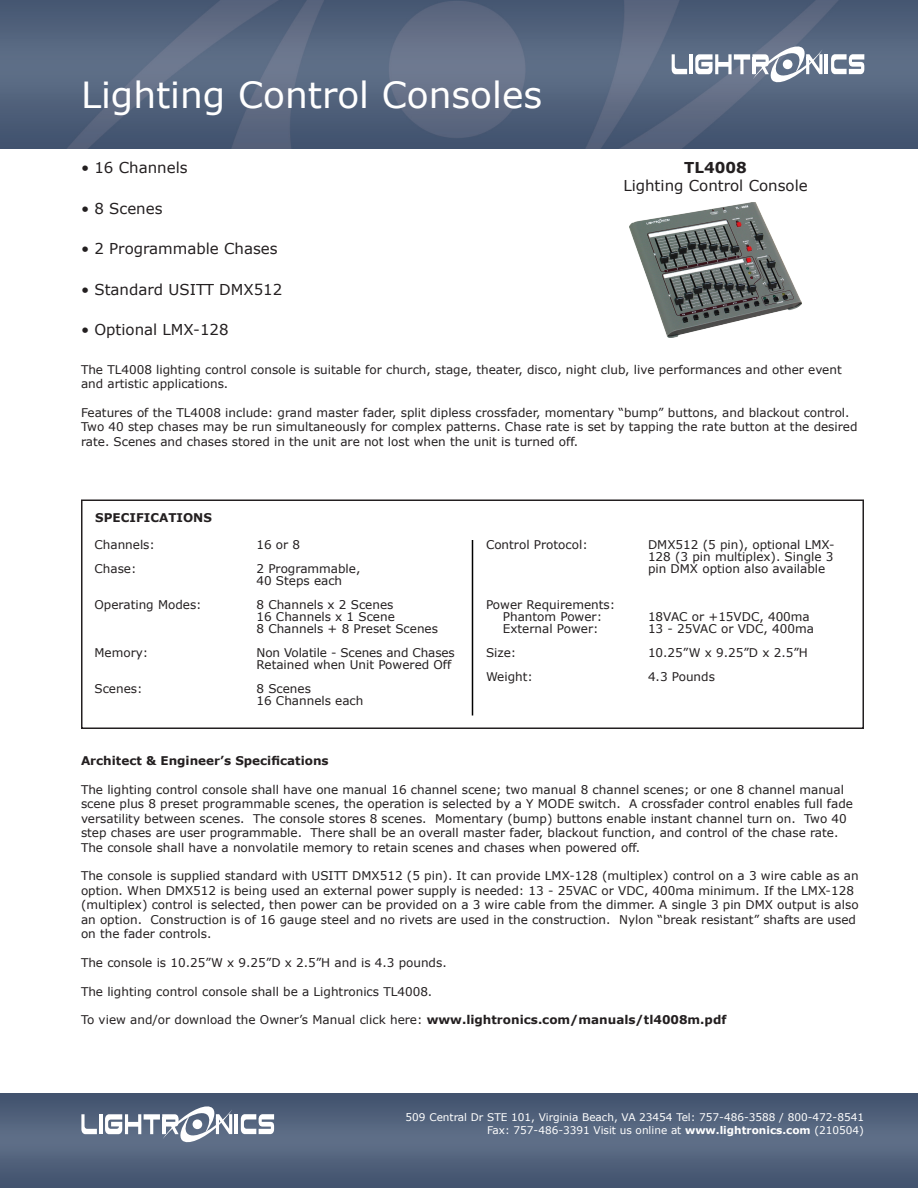
<style>
.page{position:relative;width:918px;height:1188px;background:#fff}
.page>*{position:absolute;margin:0;border:0;box-sizing:border-box;transform-origin:0 0}
.t1{font:36px "Verdana";color:#fff}
.t2{font:15px "Verdana";color:#231f20}
.t3{font:700 15px "Verdana";color:#231f20}
.t4{font:12px/14.4px "Verdana";color:#231f20}
.t5{font:700 12px "Verdana";color:#231f20}
.t6{font:10.5px "Verdana";color:#fff}
.s1{font-weight:700}
</style>
<div class="page">
<img style="left:0;top:0;width:918px;height:148px">
<img style="left:0;top:1093px;width:918px;height:95px">
<div style="left:81px;top:500px;width:783px;height:229px;border:2px solid #231f20"></div>
<hr style="left:472px;top:540px;width:1px;height:176px;background:#000">
<svg style="left:672px;top:54px;width:15px;height:20px"></svg>
<hr style="left:689px;top:54px;width:4px;height:20px;background:#fff">
<svg style="left:695px;top:44px;width:128px;height:41px"></svg>
<hr style="left:752px;top:58px;width:4px;height:16px;background:#fff">
<hr style="left:825px;top:54px;width:3px;height:20px;background:#fff">
<svg style="left:831px;top:54px;width:33px;height:20px"></svg>
<svg style="left:81px;top:1114px;width:16px;height:20px"></svg>
<hr style="left:99px;top:1114px;width:3px;height:20px;background:#fff">
<svg style="left:105px;top:1104px;width:127px;height:40px"></svg>
<hr style="left:162px;top:1118px;width:3px;height:16px;background:#fff">
<hr style="left:235px;top:1114px;width:3px;height:20px;background:#fff">
<svg style="left:241px;top:1114px;width:33px;height:20px"></svg>
<img style="left:630px;top:202px;width:171px;height:136px">
<p class="t1" style="left:81px;top:70px;width:463px">Lighting Control Consoles</p>
<p class="t2" style="left:81px;top:158px;width:108px">• 16 Channels</p>
<p class="t2" style="left:81px;top:198px;width:83px">• 8 Scenes</p>
<p class="t2" style="left:81px;top:239px;width:198px">• 2 Programmable Chases</p>
<p class="t2" style="left:81px;top:279px;width:203px">• Standard USITT DMX512</p>
<p class="t2" style="left:81px;top:320px;width:149px">• Optional LMX-128</p>
<p class="t3" style="left:684px;top:157px;width:64px">TL4008</p>
<p class="t2" style="left:623px;top:176px;width:186px">Lighting Control Console</p>
<p class="t4" style="left:81px;top:362px;width:762px">The TL4008 lighting control console is suitable for church, stage, theater, disco, night club, live performances and other event and artistic applications.</p>
<p class="t4" style="left:81px;top:405px;width:778px">Features of the TL4008 include: grand master fader, split dipless crossfader, momentary “bump” buttons, and blackout control.<br>Two 40 step chases may be run simultaneously for complex patterns. Chase rate is set by tapping the rate button at the desired rate. Scenes and chases stored in the unit are not lost when the unit is turned off.</p>
<p class="t5" style="left:95px;top:509px;width:118px">SPECIFICATIONS</p>
<p class="t4" style="left:94px;top:537px;width:62px">Channels:</p>
<p class="t4" style="left:256px;top:537px;width:45px">16 or 8</p>
<p class="t4" style="left:94px;top:561px;width:44px">Chase:</p>
<p class="t4" style="left:256px;top:561px;width:105px">2 Programmable,</p>
<p class="t4" style="left:256px;top:573px;width:87px">40 Steps each</p>
<p class="t4" style="left:94px;top:597px;width:109px">Operating Modes:</p>
<p class="t4" style="left:256px;top:597px;width:138px">8 Channels x 2 Scenes</p>
<p class="t4" style="left:256px;top:609px;width:140px">16 Channels x 1 Scene</p>
<p class="t4" style="left:256px;top:621px;width:183px">8 Channels + 8 Preset Scenes</p>
<p class="t4" style="left:94px;top:645px;width:55px">Memory:</p>
<p class="t4" style="left:256px;top:647px;width:200px;line-height:12px">Non Volatile - Scenes and Chases<br>Retained when Unit Powered Off</p>
<p class="t4" style="left:94px;top:681px;width:50px">Scenes:</p>
<p class="t4" style="left:256px;top:681px;width:56px">8 Scenes</p>
<p class="t4" style="left:256px;top:693px;width:108px">16 Channels each</p>
<p class="t4" style="left:486px;top:537px;width:103px">Control Protocol:</p>
<p class="t4" style="left:648px;top:539px;width:188px;line-height:12px;text-align:justify">DMX512 (5 pin), optional LMX-128 (3 pin multiplex). Single 3 pin DMX option also available</p>
<p class="t4" style="left:486px;top:597px;width:131px">Power Requirements:</p>
<p class="t4" style="left:503px;top:609px;width:101px">Phantom Power:</p>
<p class="t4" style="left:648px;top:609px;width:163px">18VAC or +15VDC, 400ma</p>
<p class="t4" style="left:503px;top:621px;width:97px">External Power:</p>
<p class="t4" style="left:648px;top:621px;width:167px">13 - 25VAC or VDC, 400ma</p>
<p class="t4" style="left:486px;top:645px;width:32px">Size:</p>
<p class="t4" style="left:648px;top:645px;width:161px">10.25”W x 9.25”D x 2.5”H</p>
<p class="t4" style="left:486px;top:669px;width:48px">Weight:</p>
<p class="t4" style="left:648px;top:669px;width:68px">4.3 Pounds</p>
<p class="t5" style="left:81px;top:752px;width:249px">Architect &amp; Engineer’s Specifications</p>
<p class="t4" style="left:81px;top:782px;width:774px">The lighting control console shall have one manual 16 channel scene; two manual 8 channel scenes; or one 8 channel manual scene plus 8 preset programmable scenes, the operation is selected by a Y MODE switch. A crossfader control enables full fade versatility between scenes. The console stores 8 scenes. Momentary (bump) buttons enable instant channel turn on. Two 40 step chases are user programmable. There shall be an overall master fader, blackout function, and control of the chase rate.<br>The console shall have a nonvolatile memory to retain scenes and chases when powered off.</p>
<p class="t4" style="left:81px;top:869px;width:779px">The console is supplied standard with USITT DMX512 (5 pin). It can provide LMX-128 (multiplex) control on a 3 wire cable as an option. When DMX512 is being used an external power supply is needed: 13 - 25VAC or VDC, 400ma minimum. If the LMX-128 (multiplex) control is selected, then power can be provided on a 3 wire cable from the dimmer. A single 3 pin DMX output is also an option. Construction is of 16 gauge steel and no rivets are used in the construction. Nylon “break resistant” shafts are used on the fader controls.</p>
<p class="t4" style="left:81px;top:955px;width:367px">The console is 10.25”W x 9.25”D x 2.5”H and is 4.3 pounds.</p>
<p class="t4" style="left:81px;top:984px;width:353px">The lighting control console shall be a Lightronics TL4008.</p>
<p class="t4" style="left:81px;top:1013px;width:647px">To view and/or download the Owner’s Manual click here: <span class="s1">www.lightronics.com/manuals/tl4008m.pdf</span></p>
<p class="t6" style="left:406px;top:1110px;width:460px">509 Central Dr STE 101, Virginia Beach, VA 23454 Tel: 757-486-3588 / 800-472-8541</p>
<p class="t6" style="left:487px;top:1123px;width:378px">Fax: 757-486-3391 Visit us online at <span class="s1">www.lightronics.com</span> (210504)</p>
</div>
